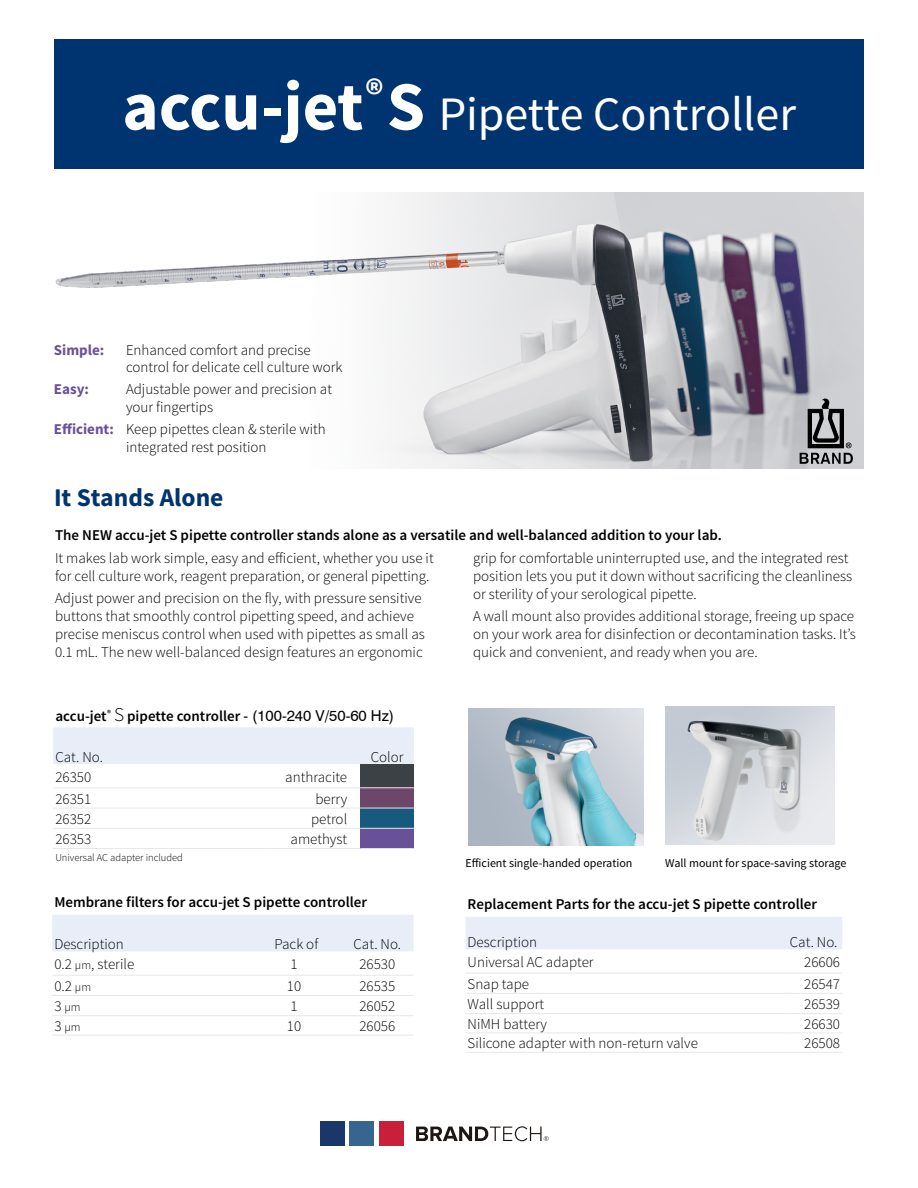
<style>
.page{position:relative;width:918px;height:1188px;background:#fff}
.page>*{position:absolute;margin:0;border:0;box-sizing:border-box;transform-origin:0 0}
.t1{font:48px "Source Sans Pro";color:#fff}
.t2{font:700 25.5px "Source Sans Pro";color:#003471}
.t3{font:300 15px/18px "Source Sans Pro";color:#000}
.t4{font:600 15px "Source Sans Pro";color:#000}
.t5{font:700 15px "Source Sans Pro";color:#69519a}
.t6{font:12px "Source Sans Pro";color:#000}
.t7{font:300 12px "Source Sans Pro";color:#000}
.t8{font:300 10.5px "Source Sans Pro";color:#000}
.s1{font-weight:700;font-size:69px}
.s2{font-weight:700;color:#69519a}
.s3{font-weight:300;font-size:19.5px}
.s4{font-family:"Swiss 721 BT";font-weight:400}
.s5{font-size:12px}
.s6{font-size:15px}
</style>
<div class="page">
<img style="left:55px;top:192px;width:809px;height:276px">
<div style="left:54px;top:39px;width:810px;height:129px;background:#003471"></div>
<img style="left:469px;top:708px;width:175px;height:138px">
<img style="left:665px;top:706px;width:170px;height:138px">
<svg style="left:800px;top:399px;width:53px;height:65px;background:#828385"></svg>
<svg style="left:416px;top:1126px;width:133px;height:15px"></svg>
<div style="left:379px;top:1122px;width:25px;height:24px;background:#ca1f3b"></div>
<div style="left:350px;top:1122px;width:24px;height:24px;background:#36658f"></div>
<div style="left:320px;top:1122px;width:25px;height:24px;background:#1b3769"></div>
<div style="left:53px;top:727px;width:361px;height:37px;background:#e8edf8"></div>
<div style="left:361px;top:764px;width:53px;height:24px;background:#3c4146"></div>
<div style="left:361px;top:788px;width:53px;height:20px;background:#6e466a"></div>
<div style="left:361px;top:808px;width:53px;height:20px;background:#185a7d"></div>
<div style="left:361px;top:828px;width:53px;height:21px;background:#69519a"></div>
<hr style="left:53px;top:788px;width:218px;height:1px;background:#e6e7e8">
<hr style="left:271px;top:788px;width:90px;height:1px;background:#e6e7e8">
<hr style="left:361px;top:788px;width:53px;height:1px;background:#e6e7e8">
<hr style="left:53px;top:808px;width:218px;height:1px;background:#e6e7e8">
<hr style="left:271px;top:808px;width:90px;height:1px;background:#e6e7e8">
<hr style="left:361px;top:808px;width:53px;height:1px;background:#e6e7e8">
<hr style="left:53px;top:828px;width:218px;height:1px;background:#e6e7e8">
<hr style="left:271px;top:828px;width:90px;height:1px;background:#e6e7e8">
<hr style="left:361px;top:828px;width:53px;height:1px;background:#e6e7e8">
<hr style="left:53px;top:848px;width:218px;height:1px;background:#e6e7e8">
<hr style="left:271px;top:848px;width:90px;height:1px;background:#e6e7e8">
<hr style="left:361px;top:848px;width:53px;height:1px;background:#e6e7e8">
<div style="left:52px;top:915px;width:362px;height:36px;background:#e8edf8"></div>
<hr style="left:52px;top:975px;width:200px;height:1px;background:#e6e7e8">
<hr style="left:252px;top:975px;width:89px;height:1px;background:#e6e7e8">
<hr style="left:341px;top:975px;width:73px;height:1px;background:#e6e7e8">
<hr style="left:52px;top:995px;width:200px;height:1px;background:#e6e7e8">
<hr style="left:252px;top:995px;width:89px;height:1px;background:#e6e7e8">
<hr style="left:341px;top:995px;width:73px;height:1px;background:#e6e7e8">
<hr style="left:52px;top:1015px;width:200px;height:1px;background:#e6e7e8">
<hr style="left:252px;top:1015px;width:89px;height:1px;background:#e6e7e8">
<hr style="left:341px;top:1015px;width:73px;height:1px;background:#e6e7e8">
<hr style="left:52px;top:1035px;width:200px;height:1px;background:#e6e7e8">
<hr style="left:252px;top:1035px;width:89px;height:1px;background:#e6e7e8">
<hr style="left:341px;top:1035px;width:73px;height:1px;background:#e6e7e8">
<div style="left:465px;top:917px;width:377px;height:32px;background:#e8edf8"></div>
<hr style="left:465px;top:973px;width:320px;height:1px;background:#e6e7e8">
<hr style="left:785px;top:973px;width:57px;height:1px;background:#e6e7e8">
<hr style="left:465px;top:993px;width:320px;height:1px;background:#e6e7e8">
<hr style="left:785px;top:993px;width:57px;height:1px;background:#e6e7e8">
<hr style="left:465px;top:1013px;width:320px;height:1px;background:#e6e7e8">
<hr style="left:785px;top:1013px;width:57px;height:1px;background:#e6e7e8">
<hr style="left:465px;top:1033px;width:320px;height:1px;background:#e6e7e8">
<hr style="left:785px;top:1033px;width:57px;height:1px;background:#e6e7e8">
<hr style="left:465px;top:1052px;width:320px;height:1px;background:#e6e7e8">
<hr style="left:785px;top:1052px;width:57px;height:1px;background:#e6e7e8">
<h1 class="t1" style="left:122px;top:84px;width:676px"><span class="s1">accu-jet</span><sup>®</sup><span class="s1">S</span> Pipette Controller</h1>
<p class="t5" style="left:54px;top:340px;width:52px">Simple:</p>
<p class="t3" style="left:126px;top:341px;width:218px">Enhanced comfort and precise control for delicate cell culture work</p>
<p class="t5" style="left:54px;top:380px;width:37px">Easy:</p>
<p class="t3" style="left:126px;top:381px;width:208px">Adjustable power and precision at your fingertips</p>
<p class="t3" style="left:126px;top:420px;width:201px;text-indent:-72px"><span class="s2">Efficient:</span> Keep pipettes clean &amp; sterile with integrated rest position</p>
<h2 class="t2" style="left:54px;top:481px;width:171px">It Stands Alone</h2>
<p class="t4" style="left:55px;top:526px;width:668px">The NEW accu-jet S pipette controller stands alone as a versatile and well-balanced addition to your lab.</p>
<p class="t3" style="left:55px;top:549px;width:380px">It makes lab work simple, easy and efficient, whether you use it for cell culture work, reagent preparation, or general pipetting.</p>
<p class="t3" style="left:55px;top:590px;width:371px">Adjust power and precision on the fly, with pressure sensitive buttons that smoothly control pipetting speed, and achieve precise meniscus control when used with pipettes as small as 0.1 mL. The new well-balanced design features an ergonomic</p>
<p class="t3" style="left:473px;top:549px;width:381px">grip for comfortable uninterrupted use, and the integrated rest position lets you put it down without sacrificing the cleanliness or sterility of your serological pipette.</p>
<p class="t3" style="left:473px;top:608px;width:384px;text-align:justify">A wall mount also provides additional storage, freeing up space on your work area for disinfection or decontamination tasks. It’s quick and convenient, and ready when you are.</p>
<p class="t4" style="left:55px;top:707px;width:340px">accu-jet<sup>®</sup> <span class="s3">S</span> pipette controller <span class="s4">- (100-240 V/50-60 Hz)</span></p>
<p class="t3" style="left:55px;top:748px;width:49px">Cat. No.</p>
<p class="t3" style="left:371px;top:748px;width:34px">Color</p>
<p class="t3" style="left:55px;top:768px;width:37px">26350</p>
<p class="t3" style="left:285px;top:768px;width:63px">anthracite</p>
<p class="t3" style="left:55px;top:790px;width:37px">26351</p>
<p class="t3" style="left:315px;top:790px;width:33px">berry</p>
<p class="t3" style="left:55px;top:810px;width:37px">26352</p>
<p class="t3" style="left:311px;top:810px;width:38px">petrol</p>
<p class="t3" style="left:55px;top:830px;width:37px">26353</p>
<p class="t3" style="left:291px;top:830px;width:58px">amethyst</p>
<p class="t8" style="left:55px;top:851px;width:129px">Universal AC adapter included</p>
<p class="t4" style="left:54px;top:892px;width:314px">Membrane filters for accu-jet S pipette controller</p>
<p class="t3" style="left:54px;top:935px;width:71px">Description</p>
<p class="t3" style="left:275px;top:935px;width:45px">Pack of</p>
<p class="t3" style="left:354px;top:935px;width:49px">Cat. No.</p>
<p class="t3" style="left:54px;top:955px;width:81px">0.2 <span class="s5">µm</span>, sterile</p>
<p class="t3" style="left:291px;top:955px;width:9px">1</p>
<p class="t3" style="left:359px;top:955px;width:37px">26530</p>
<p class="t3" style="left:54px;top:977px;width:38px">0.2 <span class="s5">µm</span></p>
<p class="t3" style="left:287px;top:977px;width:16px">10</p>
<p class="t3" style="left:359px;top:977px;width:37px">26535</p>
<p class="t7" style="left:54px;top:1000px;width:28px"><span class="s6">3</span> µm</p>
<p class="t3" style="left:291px;top:997px;width:9px">1</p>
<p class="t3" style="left:359px;top:997px;width:37px">26052</p>
<p class="t7" style="left:54px;top:1020px;width:28px"><span class="s6">3</span> µm</p>
<p class="t3" style="left:287px;top:1017px;width:16px">10</p>
<p class="t3" style="left:359px;top:1017px;width:37px">26056</p>
<p class="t6" style="left:465px;top:855px;width:169px">Efficient single-handed operation</p>
<p class="t6" style="left:665px;top:855px;width:183px">Wall mount for space-saving storage</p>
<p class="t4" style="left:468px;top:895px;width:351px">Replacement Parts for the accu-jet S pipette controller</p>
<p class="t3" style="left:468px;top:933px;width:71px">Description</p>
<p class="t3" style="left:790px;top:933px;width:49px">Cat. No.</p>
<p class="t3" style="left:468px;top:953px;width:128px">Universal AC adapter</p>
<p class="t3" style="left:804px;top:953px;width:37px">26606</p>
<p class="t3" style="left:468px;top:975px;width:63px">Snap tape</p>
<p class="t3" style="left:804px;top:975px;width:37px">26547</p>
<p class="t3" style="left:468px;top:995px;width:78px">Wall support</p>
<p class="t3" style="left:804px;top:995px;width:37px">26539</p>
<p class="t3" style="left:468px;top:1015px;width:81px">NiMH battery</p>
<p class="t3" style="left:804px;top:1015px;width:37px">26630</p>
<p class="t3" style="left:468px;top:1034px;width:232px">Silicone adapter with non-return valve</p>
<p class="t3" style="left:804px;top:1034px;width:37px">26508</p>
</div>
